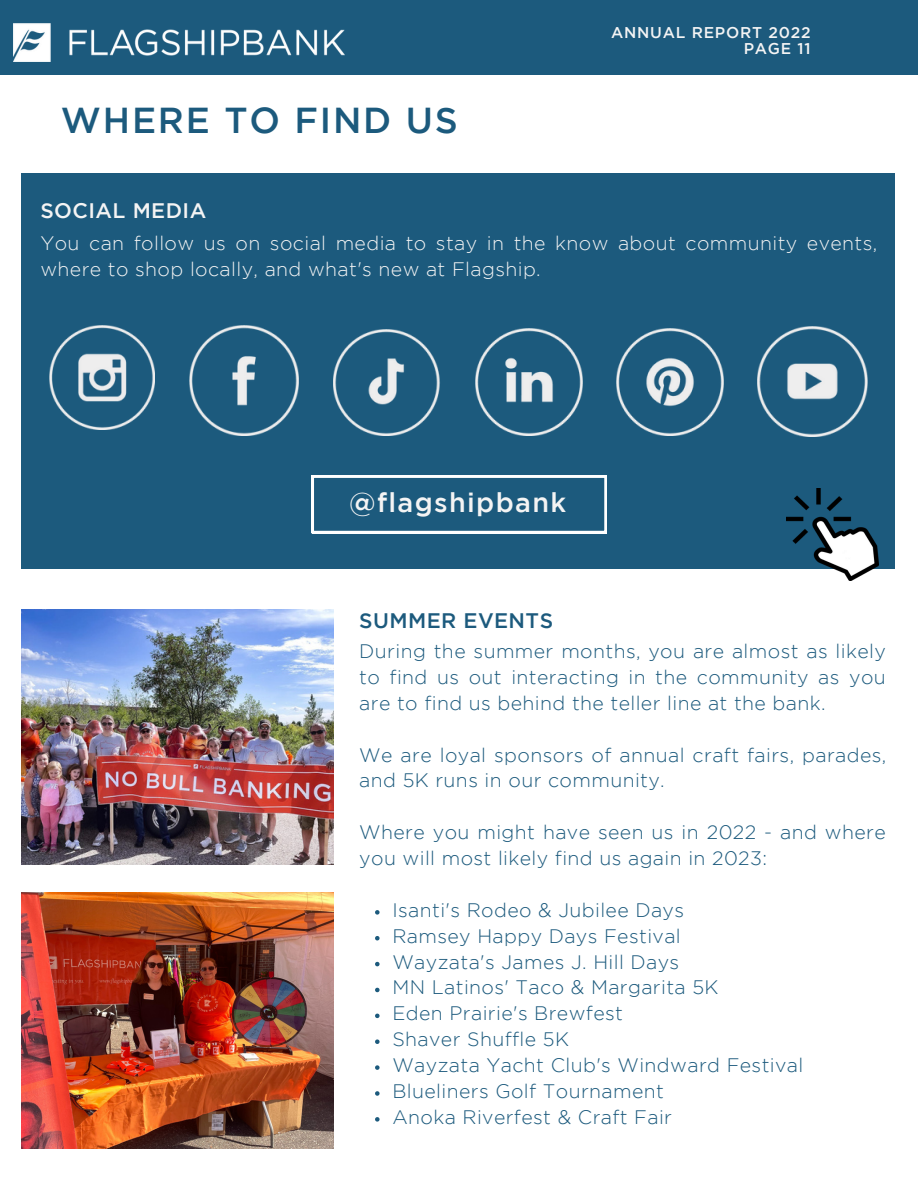
<style>
.page{position:relative;width:918px;height:1188px;background:#fff}
.page>*{position:absolute;margin:0;border:0;box-sizing:border-box;transform-origin:0 0}
.t1{font:500 36px "Gotham";letter-spacing:.05em;color:#1c5a7d}
.t2{font:500 27px "Gotham";letter-spacing:.05em;color:#f4f4f4}
.t3{font:500 21px "Gotham";letter-spacing:.02em;color:#1c5a7d}
.t4{font:500 21px "Gotham";letter-spacing:.02em;color:#f4f4f4}
.t5{font:300 19.5px/25.8px "Gotham";letter-spacing:.02em;color:#1c5a7d}
.t6{font:300 19.5px/25.8px "Gotham";letter-spacing:.02em;color:#f4f4f4}
.t7{font:500 15.6px/15.8px "Gotham";letter-spacing:.05em;color:#f4f4f4;text-align:right}
</style>
<div class="page">
<div style="left:0;top:0;width:918px;height:75px;background:#1c5a7d"></div>
<img style="left:13px;top:23px;width:332px;height:38px">
<img style="left:22px;top:610px;width:311px;height:255px">
<div style="left:22px;top:174px;width:873px;height:395px;background:#1c5a7d"></div>
<svg style="left:312px;top:476px;width:295px;height:57px"></svg>
<img style="left:22px;top:893px;width:311px;height:255px">
<img style="left:475px;top:329px;width:107px;height:107px">
<img style="left:616px;top:329px;width:107px;height:107px">
<img style="left:333px;top:329px;width:107px;height:106px">
<img style="left:758px;top:327px;width:110px;height:110px">
<img style="left:50px;top:325px;width:104px;height:105px">
<img style="left:190px;top:326px;width:109px;height:109px">
<svg style="left:375px;top:910px;width:5px;height:5px"></svg>
<svg style="left:375px;top:936px;width:5px;height:4px"></svg>
<svg style="left:375px;top:962px;width:5px;height:4px"></svg>
<svg style="left:375px;top:988px;width:5px;height:4px"></svg>
<svg style="left:375px;top:1014px;width:5px;height:4px"></svg>
<svg style="left:375px;top:1039px;width:5px;height:5px"></svg>
<svg style="left:375px;top:1065px;width:5px;height:5px"></svg>
<svg style="left:375px;top:1091px;width:5px;height:5px"></svg>
<svg style="left:375px;top:1117px;width:5px;height:5px"></svg>
<img style="left:787px;top:489px;width:92px;height:92px">
<h1 class="t1" style="left:61px;top:107px;width:399px">WHERE TO FIND US</h1>
<p class="t7" style="left:611px;top:26px;width:201px">ANNUAL REPORT 2022<br>PAGE 11</p>
<p class="t4" style="left:40px;top:202px;width:167px">SOCIAL MEDIA</p>
<p class="t6" style="left:40px;top:232px;width:838px">You can follow us on social media to stay in the know about community events, where to shop locally, and what's new at Flagship.</p>
<h2 class="t2" style="left:349px;top:493px;width:218px">@flagshipbank</h2>
<p class="t3" style="left:359px;top:612px;width:195px">SUMMER EVENTS</p>
<p class="t5" style="left:359px;top:640px;width:528px;text-align:justify">During the summer months, you are almost as likely to find us out interacting in the community as you are to find us behind the teller line at the bank.</p>
<p class="t5" style="left:359px;top:743px;width:529px">We are loyal sponsors of annual craft fairs, parades, and 5K runs in our community.</p>
<p class="t5" style="left:359px;top:821px;width:528px">Where you might have seen us in 2022 - and where you will most likely find us again in 2023:</p>
<p class="t5" style="left:392px;top:898px;width:412px">Isanti's Rodeo &amp; Jubilee Days<br>Ramsey Happy Days Festival<br>Wayzata's James J. Hill Days<br>MN Latinos' Taco &amp; Margarita 5K<br>Eden Prairie's Brewfest<br>Shaver Shuffle 5K<br>Wayzata Yacht Club's Windward Festival<br>Blueliners Golf Tournament<br>Anoka Riverfest &amp; Craft Fair</p>
</div>
